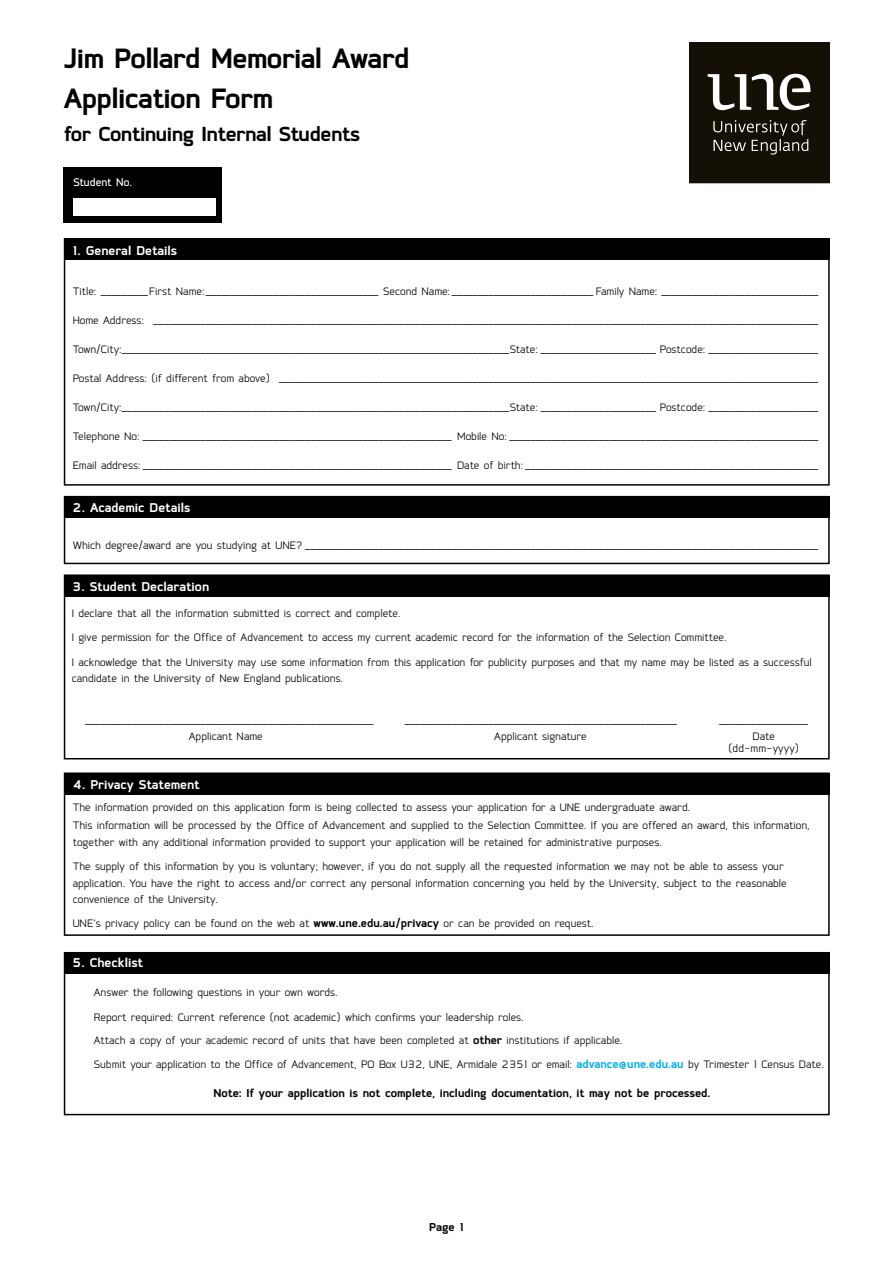
<style>
.page{position:relative;width:893px;height:1263px;background:#fff}
.page>*{position:absolute;margin:0;border:0;box-sizing:border-box;transform-origin:0 0}
.heading{font:700 33px "Coupe";letter-spacing:-.02em;color:#000}
.heading-2{font:700 24px "Coupe";letter-spacing:-.02em;color:#000}
.heading-3{font:700 15px "Coupe";color:#fff}
.Body_text{font:13.5px/16.2px "Coupe";color:#000}
.t1{font:700 13.5px "Coupe";color:#000}
.Heading1{font:500 13.5px "Coupe";color:#fff}
.s1{font-weight:700}
.s2{font-weight:700;color:#00aeef}
</style>
<div class="page">
<div style="left:64px;top:238px;width:765px;height:22px;background:#000"></div>
<div style="left:64px;top:238px;width:766px;height:248px;border:2px solid #000"></div>
<div style="left:64px;top:497px;width:765px;height:21px;background:#000"></div>
<div style="left:64px;top:496px;width:766px;height:68px;border:2px solid #000"></div>
<div style="left:64px;top:575px;width:765px;height:21px;background:#000"></div>
<div style="left:64px;top:574px;width:766px;height:185px;border:2px solid #000"></div>
<div style="left:64px;top:773px;width:765px;height:22px;background:#000"></div>
<div style="left:64px;top:772px;width:766px;height:164px;border:2px solid #000"></div>
<div style="left:689px;top:43px;width:140px;height:140px;background:#141006"></div>
<div style="left:689px;top:43px;width:141px;height:140px;border:1px solid #141006"></div>
<svg style="left:708px;top:74px;width:102px;height:36px"></svg>
<svg style="left:713px;top:120px;width:95px;height:35px"></svg>
<div style="left:64px;top:167px;width:158px;height:56px;background:#000"></div>
<div style="left:73px;top:198px;width:143px;height:17px;background:#fff"></div>
<div style="left:64px;top:952px;width:765px;height:22px;background:#000"></div>
<div style="left:64px;top:952px;width:766px;height:163px;border:2px solid #000"></div>
<p class="heading" style="left:64px;top:42px;width:347px">Jim Pollard Memorial Award</p>
<p class="heading" style="left:64px;top:81px;width:211px">Application Form</p>
<p class="heading-2" style="left:64px;top:122px;width:298px">for Continuing Internal Students</p>
<p class="Heading1" style="left:73px;top:175px;width:60px">Student No.</p>
<p class="heading-3" style="left:73px;top:243px;width:106px">1. General Details</p>
<p class="Body_text" style="left:73px;top:283px;width:747px">Title:__________First Name:__________________________________ Second Name:____________________________ Family Name:_______________________________</p>
<p class="Body_text" style="left:73px;top:312px;width:747px">Home Address: ________________________________________________________________________________________________________________________________</p>
<p class="Body_text" style="left:73px;top:341px;width:747px">Town/City:___________________________________________________________________________State:_______________________ Postcode:______________________</p>
<p class="Body_text" style="left:73px;top:370px;width:747px">Postal Address: (if different from above) ________________________________________________________________________________________________________</p>
<p class="Body_text" style="left:73px;top:398px;width:747px">Town/City:___________________________________________________________________________State:_______________________ Postcode:______________________</p>
<p class="Body_text" style="left:73px;top:427px;width:747px">Telephone No:____________________________________________________________ Mobile No:____________________________________________________________</p>
<p class="Body_text" style="left:73px;top:456px;width:747px">Email address:____________________________________________________________ Date of birth:_________________________________________________________</p>
<p class="heading-3" style="left:73px;top:500px;width:119px">2. Academic Details</p>
<p class="Body_text" style="left:73px;top:537px;width:747px">Which degree/award are you studying at UNE?___________________________________________________________________________________________________</p>
<p class="heading-3" style="left:73px;top:578px;width:138px">3. Student Declaration</p>
<p class="Body_text" style="left:72px;top:604px;width:330px">I declare that all the information submitted is correct and complete.</p>
<p class="Body_text" style="left:72px;top:629px;width:656px">I give permission for the Office of Advancement to access my current academic record for the information of the Selection Committee.</p>
<p class="Body_text" style="left:72px;top:654px;width:742px">I acknowledge that the University may use some information from this application for publicity purposes and that my name may be listed as a successful candidate in the University of New England publications.</p>
<p class="Body_text" style="left:81px;top:712px;width:294px">________________________________________________________</p>
<p class="Body_text" style="left:404px;top:712px;width:274px">_____________________________________________________</p>
<p class="Body_text" style="left:715px;top:712px;width:95px">__________________</p>
<p class="Body_text" style="left:189px;top:728px;width:75px">Applicant Name</p>
<p class="Body_text" style="left:494px;top:728px;width:94px">Applicant signature</p>
<p class="Body_text" style="left:752px;top:728px;width:24px">Date</p>
<p class="Body_text" style="left:728px;top:740px;width:73px">(dd-mm-yyyy)</p>
<p class="heading-3" style="left:73px;top:777px;width:129px">4. Privacy Statement</p>
<p class="Body_text" style="left:73px;top:799px;width:619px">The information provided on this application form is being collected to assess your application for a UNE undergraduate award.</p>
<p class="Body_text" style="left:73px;top:817px;width:738px">This information will be processed by the Office of Advancement and supplied to the Selection Committee. If you are offered an award, this information, together with any additional information provided to support your application will be retained for administrative purposes.</p>
<p class="Body_text" style="left:73px;top:858px;width:715px">The supply of this information by you is voluntary; however, if you do not supply all the requested information we may not be able to assess your application. You have the right to access and/or correct any personal information concerning you held by the University, subject to the reasonable convenience of the University.</p>
<p class="Body_text" style="left:73px;top:915px;width:523px">UNE’s privacy policy can be found on the web at <span class="s1">www.une.edu.au/privacy</span> or can be provided on request.</p>
<p class="heading-3" style="left:73px;top:954px;width:72px">5. Checklist</p>
<p class="Body_text" style="left:94px;top:984px;width:245px">Answer the following questions in your own words.</p>
<p class="Body_text" style="left:94px;top:1009px;width:431px">Report required: Current reference (not academic) which confirms your leadership roles.</p>
<p class="Body_text" style="left:94px;top:1031px;width:530px">Attach a copy of your academic record of units that have been completed at <span class="s1">other</span> institutions if applicable.</p>
<p class="Body_text" style="left:94px;top:1056px;width:731px">Submit your application to the Office of Advancement, PO Box U32, UNE, Armidale 2351 or email: <span class="s2">advance@une.edu.au</span> by Trimester 1 Census Date.</p>
<p class="t1" style="left:213px;top:1086px;width:499px">Note: If your application is not complete, including documentation, it may not be processed.</p>
<p class="t1" style="left:429px;top:1220px;width:36px">Page 1</p>
</div>
